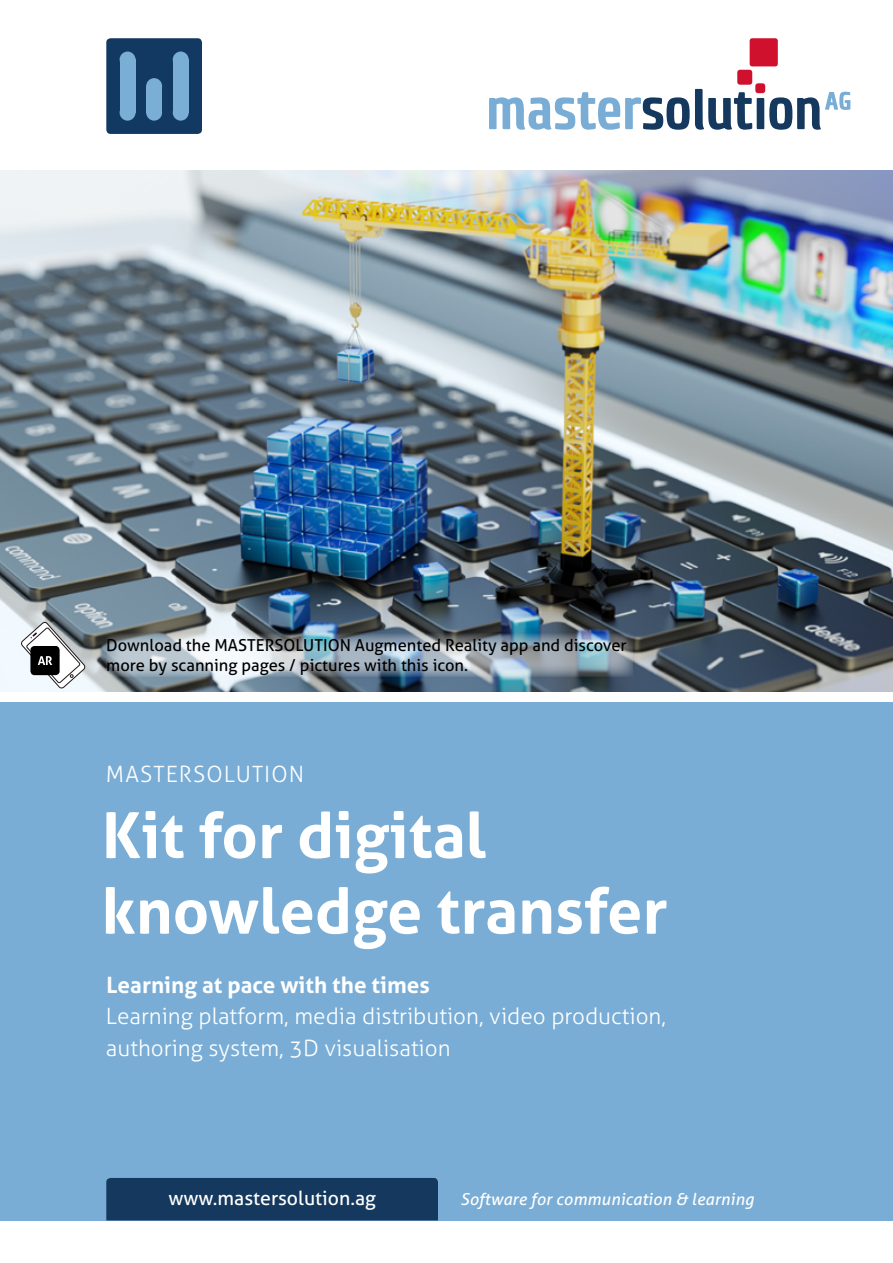
<style>
.page{position:relative;width:893px;height:1263px;background:#fff}
.page>*{position:absolute;margin:0;border:0;box-sizing:border-box;transform-origin:0 0}
.Titel_-_Produktname{font:700 63px "Aller";color:#fff}
.Titel_-_Beschreibung{font:300 22.5px/31.5px "Aller";color:#fff}
.Titel_-_Beschreibung-2{font:700 22.5px "Aller";color:#fff}
.Titel_-_MSAG{font:300 22.5px "Aller";letter-spacing:.05em;color:#fff}
.t1{font:19.5px "Aller";color:#fff}
.t2{font:16.5px "Aller";color:#000}
.t3{font:italic 16.5px "Aller";letter-spacing:.01em;color:#fff}
</style>
<div class="page">
<div style="left:0;top:702px;width:893px;height:518px;background:#79add5"></div>
<div style="left:106px;top:1178px;width:332px;height:42px;background:#14385e"></div>
<svg style="left:489px;top:89px;width:361px;height:41px"></svg>
<div style="left:750px;top:38px;width:28px;height:28px;background:#cf112d;border-radius:3px"></div>
<div style="left:737px;top:70px;width:15px;height:15px;background:#cf112d;border-radius:3px"></div>
<div style="left:755px;top:83px;width:10px;height:10px;background:#cf112d;border-radius:3px"></div>
<img style="left:0;top:170px;width:893px;height:521px">
<div style="left:106px;top:38px;width:96px;height:96px;background:#113961;border-radius:4px"></div>
<div style="left:120px;top:52px;width:16px;height:15px;background:#7aaed5;border-radius:50%"></div>
<div style="left:120px;top:105px;width:16px;height:16px;background:#7aaed5;border-radius:50%"></div>
<div style="left:146px;top:78px;width:16px;height:16px;background:#7aaed5;border-radius:50%"></div>
<div style="left:146px;top:105px;width:16px;height:16px;background:#7aaed5;border-radius:50%"></div>
<div style="left:173px;top:52px;width:16px;height:15px;background:#7aaed5;border-radius:50%"></div>
<div style="left:173px;top:105px;width:16px;height:16px;background:#7aaed5;border-radius:50%"></div>
<div style="left:146px;top:86px;width:16px;height:27px;background:#7aaed5"></div>
<div style="left:120px;top:60px;width:16px;height:53px;background:#7aaed5"></div>
<div style="left:173px;top:60px;width:16px;height:53px;background:#7aaed5"></div>
<img style="left:106px;top:634px;width:527px;height:43px">
<svg style="left:21px;top:622px;width:64px;height:67px"></svg>
<p class="t2" style="left:106px;top:635px;width:522px">Download the MASTERSOLUTION Augmented Reality app and discover</p>
<p class="t2" style="left:106px;top:655px;width:363px">more by scanning pages / pictures with this icon.</p>
<p class="Titel_-_MSAG" style="left:106px;top:760px;width:200px">MASTERSOLUTION</p>
<p class="Titel_-_Produktname" style="left:102px;top:796px;width:385px">Kit for digital</p>
<p class="Titel_-_Produktname" style="left:102px;top:872px;width:567px">knowledge transfer</p>
<p class="Titel_-_Beschreibung-2" style="left:107px;top:971px;width:325px">Learning at pace with the times</p>
<p class="Titel_-_Beschreibung" style="left:106px;top:1000px;width:562px">Learning platform, media distribution, video production, authoring system, 3D visualisation</p>
<p class="t1" style="left:168px;top:1186px;width:209px">www.mastersolution.ag</p>
<p class="t3" style="left:460px;top:1189px;width:295px">Software for communication &amp; learning</p>
</div>
